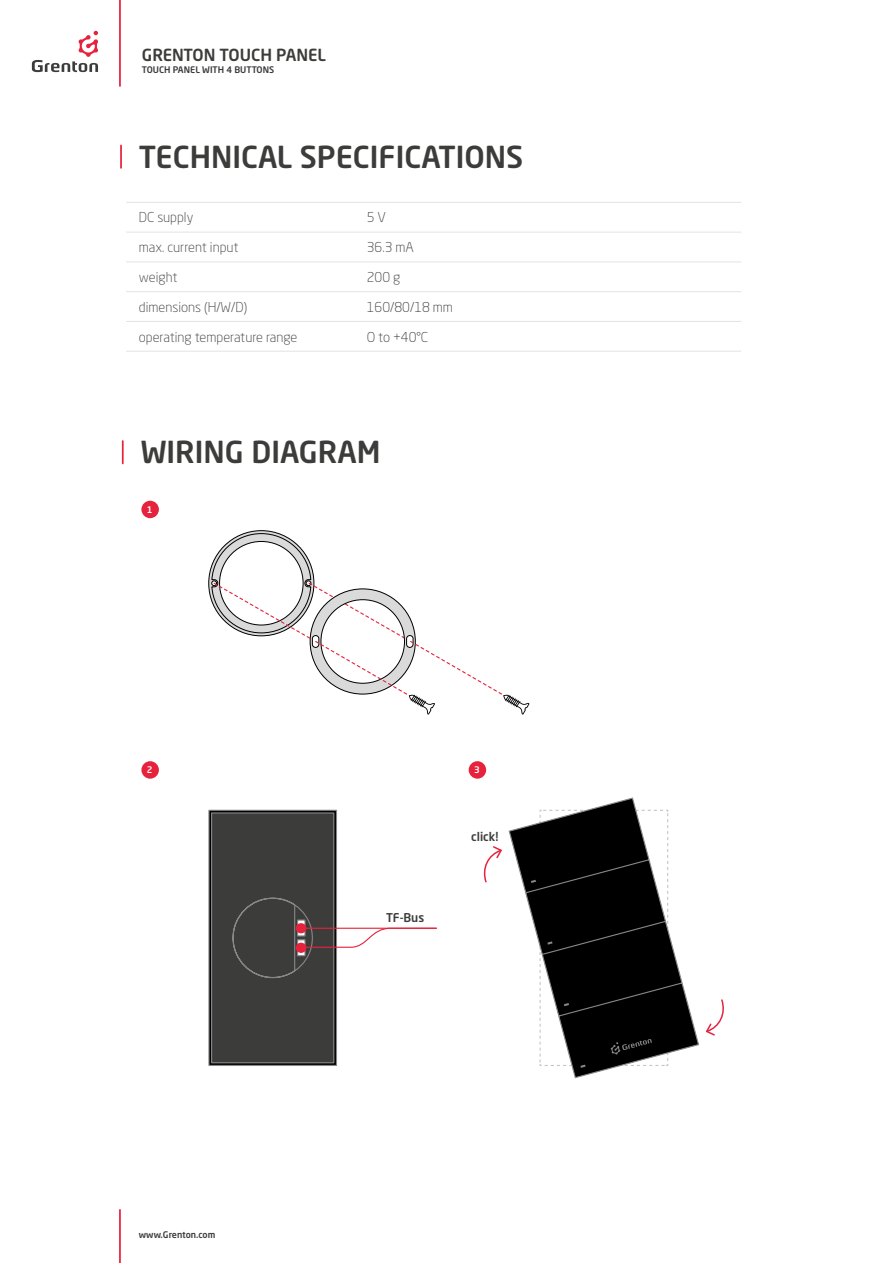
<style>
.page{position:relative;width:893px;height:1263px;background:#fff}
.page>*{position:absolute;margin:0;border:0;box-sizing:border-box;transform-origin:0 0}
.t1{font:500 30px "Neo Sans Pro";color:#3c3d3b}
.t2{font:500 16.5px "Neo Sans Pro";color:#3c3d3b}
.t3{font:300 13.5px "Neo Sans Pro";color:#3c3d3b}
.t4{font:500 12px "Neo Sans Pro";color:#3c3d3b}
.t5{font:500 9px "Neo Sans Pro";color:#3c3d3b}
.t6{font:500 9px "Neo Sans Pro";color:#fff}
</style>
<div class="page">
<hr style="left:119px;top:1210px;width:2px;height:53px;background:#e6223d">
<svg style="left:32px;top:31px;width:66px;height:41px"></svg>
<hr style="left:119px;top:0;width:2px;height:86px;background:#e6223d">
<hr style="left:120px;top:145px;width:2px;height:23px;background:#e6223d">
<hr style="left:126px;top:232px;width:228px;height:1px;background:#e3e3e3">
<hr style="left:354px;top:232px;width:387px;height:1px;background:#e3e3e3">
<hr style="left:126px;top:261px;width:228px;height:1px;background:#e3e3e3">
<hr style="left:354px;top:261px;width:387px;height:1px;background:#e3e3e3">
<hr style="left:126px;top:291px;width:228px;height:1px;background:#e3e3e3">
<hr style="left:354px;top:291px;width:387px;height:1px;background:#e3e3e3">
<hr style="left:126px;top:321px;width:228px;height:1px;background:#e3e3e3">
<hr style="left:354px;top:321px;width:387px;height:1px;background:#e3e3e3">
<hr style="left:126px;top:351px;width:228px;height:1px;background:#e3e3e3">
<hr style="left:354px;top:351px;width:387px;height:1px;background:#e3e3e3">
<hr style="left:126px;top:202px;width:228px;height:1px;background:#e3e3e3">
<hr style="left:354px;top:202px;width:387px;height:1px;background:#e3e3e3">
<hr style="left:122px;top:441px;width:2px;height:22px;background:#e6223d">
<svg style="left:208px;top:530px;width:321px;height:184px"></svg>
<div style="left:141px;top:501px;width:18px;height:17px;background:#e6223d;border-radius:50%"></div>
<div style="left:208px;top:810px;width:129px;height:256px;border:1px solid #878787"></div>
<div style="left:141px;top:761px;width:18px;height:18px;background:#e6223d;border-radius:50%"></div>
<svg style="left:508px;top:797px;width:192px;height:282px"></svg>
<svg style="left:531px;top:809px;width:138px;height:259px"></svg>
<div style="left:469px;top:761px;width:17px;height:18px;background:#e6223d;border-radius:50%"></div>
<svg style="left:210px;top:812px;width:227px;height:252px"></svg>
<hr style="left:300px;top:928px;width:137px;height:1px;background:#e6223d">
<svg style="left:483px;top:846px;width:19px;height:37px"></svg>
<svg style="left:706px;top:999px;width:18px;height:37px"></svg>
<p class="t2" style="left:142px;top:45px;width:186px">GRENTON TOUCH PANEL</p>
<p class="t5" style="left:142px;top:64px;width:134px">TOUCH PANEL WITH 4 BUTTONS</p>
<h1 class="t1" style="left:139px;top:138px;width:386px">TECHNICAL SPECIFICATIONS</h1>
<p class="t3" style="left:139px;top:209px;width:56px">DC supply</p>
<p class="t3" style="left:367px;top:209px;width:21px">5 V</p>
<p class="t3" style="left:139px;top:239px;width:101px">max. current input</p>
<p class="t3" style="left:367px;top:239px;width:49px">36.3 mA</p>
<p class="t3" style="left:139px;top:269px;width:40px">weight</p>
<p class="t3" style="left:367px;top:269px;width:35px">200 g</p>
<p class="t3" style="left:139px;top:299px;width:110px">dimensions (H/W/D)</p>
<p class="t3" style="left:367px;top:299px;width:88px">160/80/18 mm</p>
<p class="t3" style="left:139px;top:328px;width:160px">operating temperature range</p>
<p class="t3" style="left:367px;top:328px;width:63px">O to +40°C</p>
<h1 class="t1" style="left:141px;top:433px;width:241px">WIRING DIAGRAM</h1>
<p class="t6" style="left:147px;top:504px;width:7px">1</p>
<p class="t6" style="left:147px;top:764px;width:7px">2</p>
<p class="t6" style="left:474px;top:764px;width:7px">3</p>
<p class="t5" style="left:139px;top:1229px;width:78px">www.Grenton.com</p>
<p class="t4" style="left:386px;top:910px;width:40px">TF-Bus</p>
<p class="t4" style="left:471px;top:829px;width:29px">click!</p>
</div>
